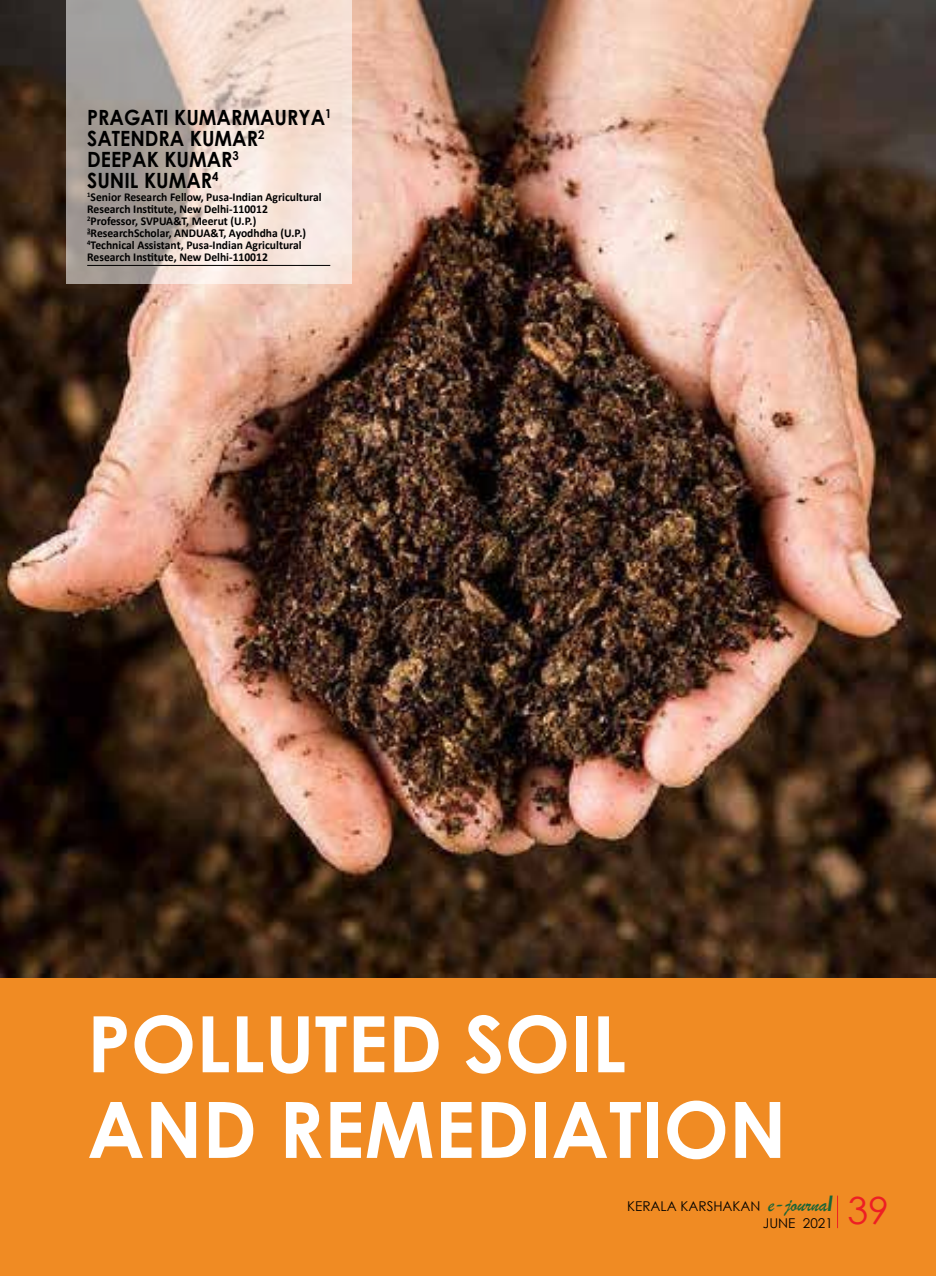
<style>
.page{position:relative;width:936px;height:1276px;background:#fff}
.page>*{position:absolute;margin:0;border:0;box-sizing:border-box;transform-origin:0 0}
.t1{font:700 77.85px/85.7px "Century Gothic";color:#fff}
.t2{font:37.5px "Century Gothic";color:#ed1f24}
.t3{font:700 21px/21px "Century Gothic";color:#000;scale:.93 1}
.t4{font:13.5px/16.2px "Century Gothic";color:#000;text-align:right}
.t5{font:700 12px/12px "Calibri";color:#000}
.s1{font-family:"Brush Script";font-size:21px;color:#1a6537}
.s2{font-weight:700;font-style:italic;font-size:21px;color:#1a6537}
</style>
<div class="page">
<img style="left:0;top:0;width:935px;height:978px">
<div style="left:0;top:978px;width:935px;height:298px;background:#f08b23"></div>
<svg style="left:66px;top:0;width:285px;height:284px;background:#d4c5bd"></svg>
<hr style="left:87px;top:265px;width:243px;height:1px;background:#000">
<hr style="left:837px;top:1195px;width:1px;height:33px;background:#ed1f24">
<h3 class="t3" style="left:87px;top:106px;width:15px">PRAGAT</h3>
<h3 class="t3" style="left:163px;top:106px;width:74px">I KUMARMA</h3>
<h3 class="t3" style="left:274px;top:106px;width:63px">URYA<sup>1</sup></h3>
<h3 class="t3" style="left:87px;top:127px;width:192px">SATENDRA KUMAR<sup>2<br></sup>DEE PAK KUMAR<sup>3<br></sup>SUNIL KUMAR<sup>4</sup></h3>
<p class="t5" style="left:87px;top:191px;width:236px"><sup>1</sup>Senior Research Fellow, Pusa-Indian Agricultural Research Institute, New Delhi-110012<br><sup>2</sup>Professor, SVPUA&amp;T, Meerut (U.P.)<br><sup>3</sup>ResearchScholar, ANDUA&amp;T, Ayodhdha (U.P.)<br><sup>4</sup>Technical Assistant, Pusa-Indian Agricultural Research Institute, New Delhi-110012</p>
<h1 class="t1" style="left:87px;top:997px;width:600px;text-indent:227px">TED SOIL<br>AND REMEDIATION</h1>
<h1 class="t1" style="left:87px;top:997px;width:44px">POLLU</h1>
<p class="t4" style="left:627px;top:1198px;width:207px">KERALA KARSHAKAN <span class="s1">e-journa</span><span class="s2">l<br></span>JUNE 2021</p>
<h2 class="t2" style="left:847px;top:1184px;width:43px">39</h2>
</div>
